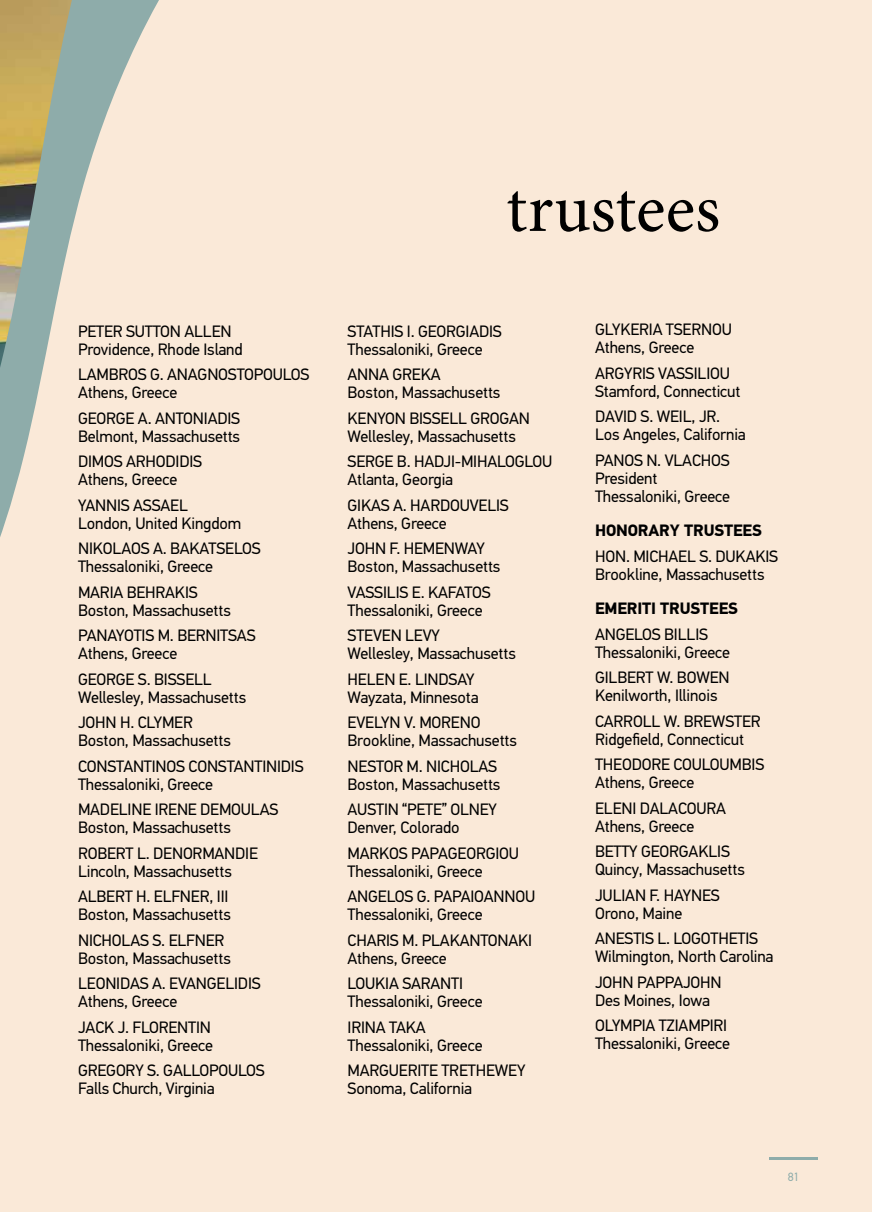
<style>
.page{position:relative;width:872px;height:1212px;background:#fff}
.page>*{position:absolute;margin:0;border:0;box-sizing:border-box;transform-origin:0 0}
.t1{font:69px "Minion Pro";color:#000}
.t2{font:16.5px/18px "PF Din Text Pro";letter-spacing:-.01em;color:#000}
.t3{font:700 16.5px "PF Din Text Pro";letter-spacing:-.01em;color:#000}
.t4{font:12px "PF Din Text Pro";color:#8eacaa}
</style>
<div class="page">
<div style="left:0;top:0;width:464px;height:1212px;background:#fae9d8"></div>
<div style="left:464px;top:0;width:408px;height:1212px;background:#fae9d8"></div>
<hr style="left:769px;top:1157px;width:49px;height:3px;background:#8eacaa">
<p class="t2" style="left:78px;top:322px;width:166px">PETER SUTTON ALLEN<br>Providence, Rhode Island</p>
<p class="t2" style="left:78px;top:366px;width:233px">LAMBROS G. ANAGNOSTOPOULOS<br>Athens, Greece</p>
<p class="t2" style="left:78px;top:409px;width:164px">GEORGE A. ANTONIADIS<br>Belmont, Massachusetts</p>
<p class="t2" style="left:78px;top:453px;width:126px">DIMOS ARHODIDIS<br>Athens, Greece</p>
<p class="t2" style="left:78px;top:496px;width:165px">YANNIS ASSAEL<br>London, United Kingdom</p>
<p class="t2" style="left:78px;top:540px;width:184px">NIKOLAOS A. BAKATSELOS<br>Thessaloniki, Greece</p>
<p class="t2" style="left:78px;top:583px;width:154px">MARIA BEHRAKIS<br>Boston, Massachusetts</p>
<p class="t2" style="left:78px;top:627px;width:179px">PANAYOTIS M. BERNITSAS<br>Athens, Greece</p>
<p class="t2" style="left:78px;top:670px;width:170px">GEORGE S. BISSELL<br>Wellesley, Massachusetts</p>
<p class="t2" style="left:78px;top:714px;width:154px">JOHN H. CLYMER<br>Boston, Massachusetts</p>
<p class="t2" style="left:78px;top:757px;width:227px">CONSTANTINOS CONSTANTINIDIS<br>Thessaloniki, Greece</p>
<p class="t2" style="left:78px;top:801px;width:202px">MADELINE IRENE DEMOULAS<br>Boston, Massachusetts</p>
<p class="t2" style="left:78px;top:844px;width:181px">ROBERT L. DENORMANDIE<br>Lincoln, Massachusetts</p>
<p class="t2" style="left:78px;top:887px;width:154px">ALBERT H. ELFNER, III<br>Boston, Massachusetts</p>
<p class="t2" style="left:78px;top:931px;width:154px">NICHOLAS S. ELFNER<br>Boston, Massachusetts</p>
<p class="t2" style="left:78px;top:974px;width:184px">LEONIDAS A. EVANGELIDIS<br>Athens, Greece</p>
<p class="t2" style="left:78px;top:1018px;width:136px">JACK J. FLORENTIN<br>Thessaloniki, Greece</p>
<p class="t2" style="left:78px;top:1061px;width:188px">GREGORY S. GALLOPOULOS<br>Falls Church, Virginia</p>
<h1 class="t1" style="left:506px;top:163px;width:216px">trustees</h1>
<p class="t2" style="left:347px;top:322px;width:156px">STATHIS I. GEORGIADIS<br>Thessaloniki, Greece</p>
<p class="t2" style="left:347px;top:365px;width:154px">ANNA GREKA<br>Boston, Massachusetts</p>
<p class="t2" style="left:347px;top:409px;width:184px">KENYON BISSELL GROGAN<br>Wellesley, Massachusetts</p>
<p class="t2" style="left:347px;top:452px;width:206px">SERGE B. HADJI-MIHALOGLOU<br>Atlanta, Georgia</p>
<p class="t2" style="left:347px;top:496px;width:163px">GIKAS A. HARDOUVELIS<br>Athens, Greece</p>
<p class="t2" style="left:347px;top:539px;width:154px">JOHN F. HEMENWAY<br>Boston, Massachusetts</p>
<p class="t2" style="left:347px;top:583px;width:145px">VASSILIS E. KAFATOS<br>Thessaloniki, Greece</p>
<p class="t2" style="left:347px;top:626px;width:170px">STEVEN LEVY<br>Wellesley, Massachusetts</p>
<p class="t2" style="left:347px;top:670px;width:133px">HELEN E. LINDSAY<br>Wayzata, Minnesota</p>
<p class="t2" style="left:347px;top:713px;width:171px">EVELYN V. MORENO<br>Brookline, Massachusetts</p>
<p class="t2" style="left:347px;top:757px;width:154px">NESTOR M. NICHOLAS<br>Boston, Massachusetts</p>
<p class="t2" style="left:347px;top:800px;width:151px">AUSTIN “PETE” OLNEY<br>Denver, Colorado</p>
<p class="t2" style="left:347px;top:844px;width:173px">MARKOS PAPAGEORGIOU<br>Thessaloniki, Greece</p>
<p class="t2" style="left:347px;top:887px;width:189px">ANGELOS G. PAPAIOANNOU<br>Thessaloniki, Greece</p>
<p class="t2" style="left:347px;top:931px;width:186px">CHARIS M. PLAKANTONAKI<br>Athens, Greece</p>
<p class="t2" style="left:347px;top:974px;width:136px">LOUKIA SARANTI<br>Thessaloniki, Greece</p>
<p class="t2" style="left:347px;top:1018px;width:136px">IRINA TAKA<br>Thessaloniki, Greece</p>
<p class="t2" style="left:347px;top:1061px;width:179px">MARGUERITE TRETHEWEY<br>Sonoma, California</p>
<p class="t2" style="left:595px;top:321px;width:138px">GLYKERIA TSERNOU<br>Athens, Greece</p>
<p class="t2" style="left:595px;top:364px;width:147px">ARGYRIS VASSILIOU<br>Stamford, Connecticut</p>
<p class="t2" style="left:595px;top:408px;width:152px">DAVID S. WEIL, JR.<br>Los Angeles, California</p>
<p class="t2" style="left:595px;top:451px;width:136px">PANOS N. VLACHOS<br>President<br>Thessaloniki, Greece</p>
<p class="t3" style="left:595px;top:521px;width:168px">HONORARY TRUSTEES</p>
<p class="t2" style="left:595px;top:547px;width:185px">HON. MICHAEL S. DUKAKIS<br>Brookline, Massachusetts</p>
<p class="t3" style="left:595px;top:599px;width:144px">EMERITI TRUSTEES</p>
<p class="t2" style="left:595px;top:625px;width:136px">ANGELOS BILLIS<br>Thessaloniki, Greece</p>
<p class="t2" style="left:595px;top:669px;width:136px">GILBERT W. BOWEN<br>Kenilworth, Illinois</p>
<p class="t2" style="left:595px;top:712px;width:167px">CARROLL W. BREWSTER<br>Ridgefield, Connecticut</p>
<p class="t2" style="left:595px;top:756px;width:171px">THEODORE COULOUMBIS<br>Athens, Greece</p>
<p class="t2" style="left:595px;top:799px;width:132px">ELENI DALACOURA<br>Athens, Greece</p>
<p class="t2" style="left:595px;top:843px;width:151px">BETTY GEORGAKLIS<br>Quincy, Massachusetts</p>
<p class="t2" style="left:595px;top:886px;width:126px">JULIAN F. HAYNES<br>Orono, Maine</p>
<p class="t2" style="left:595px;top:930px;width:180px">ANESTIS L. LOGOTHETIS<br>Wilmington, North Carolina</p>
<p class="t2" style="left:595px;top:973px;width:128px">JOHN PAPPAJOHN<br>Des Moines, Iowa</p>
<p class="t2" style="left:595px;top:1017px;width:136px">OLYMPIA TZIAMPIRI<br>Thessaloniki, Greece</p>
<p class="t4" style="left:788px;top:1170px;width:13px">81</p>
</div>
